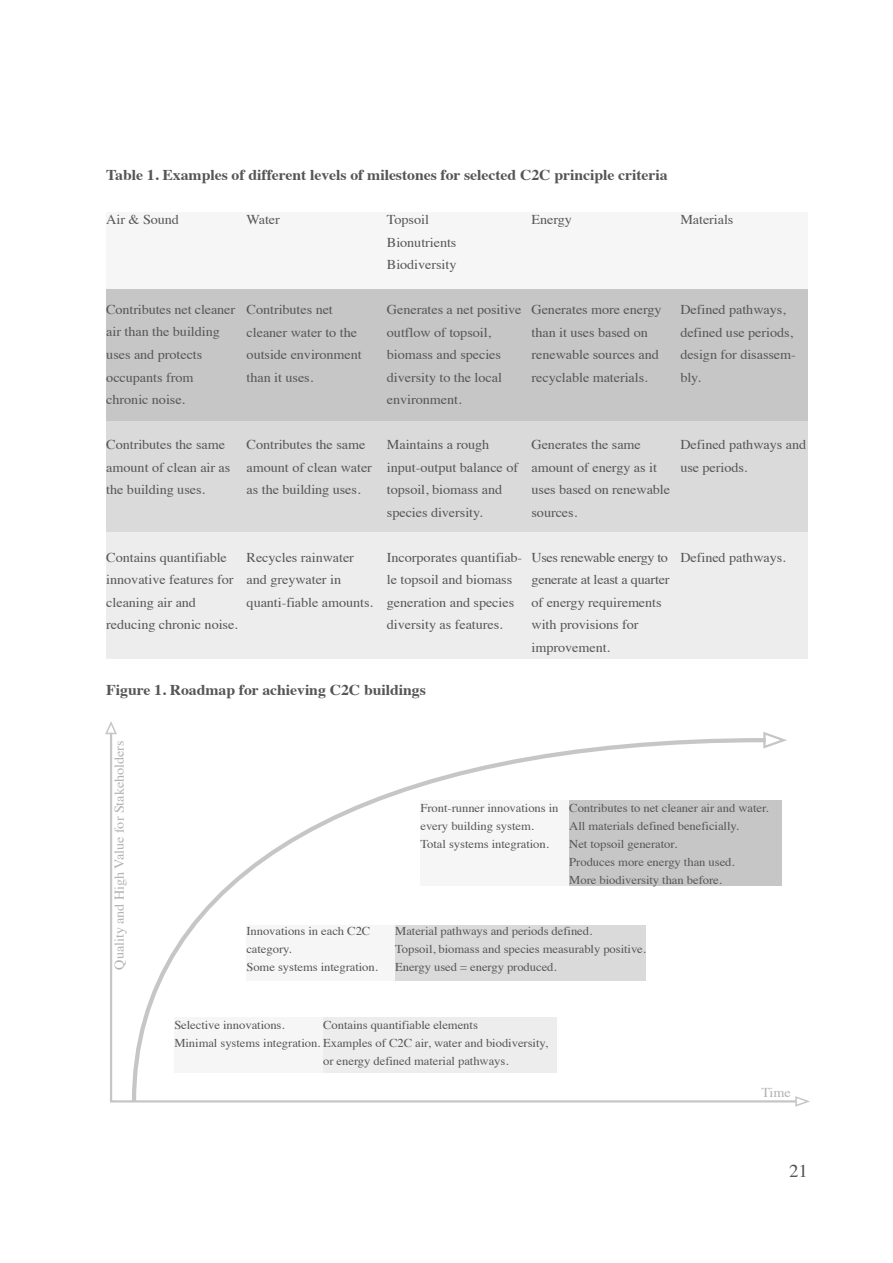
<style>
.page{position:relative;width:893px;height:1263px;background:#fff}
.page>*{position:absolute;margin:0;border:0;box-sizing:border-box;transform-origin:0 0}
.t1{font:18px "Times";color:#565655;scale:1.05 1}
.t2{font:700 15px "Times";letter-spacing:-.005em;color:#565655;scale:1.05 1}
.t3{font:13.5px/22.5px "Times";letter-spacing:-.005em;color:#565655;scale:1.05 1}
.t4{font:13.5px "Times";letter-spacing:-.005em;color:#b3b2b2;scale:1.05 1}
.t5{font:12px/18px "Times";letter-spacing:-.005em;color:#565655;scale:1.05 1}
</style>
<div class="page">
<div style="left:106px;top:213px;width:702px;height:76px;background:#f6f6f6"></div>
<div style="left:106px;top:531px;width:702px;height:128px;background:#ededed"></div>
<div style="left:106px;top:421px;width:702px;height:110px;background:#dadada"></div>
<div style="left:106px;top:289px;width:702px;height:132px;background:#c6c6c6"></div>
<svg style="left:795px;top:1097px;width:15px;height:10px"></svg>
<svg style="left:105px;top:721px;width:10px;height:14px"></svg>
<svg style="left:109px;top:730px;width:690px;height:374px"></svg>
<svg style="left:762px;top:730px;width:28px;height:20px"></svg>
<svg style="left:130px;top:736px;width:640px;height:368px"></svg>
<div style="left:420px;top:800px;width:149px;height:85px;background:#f6f6f6"></div>
<div style="left:569px;top:800px;width:213px;height:85px;background:#c6c6c6"></div>
<div style="left:174px;top:1017px;width:149px;height:55px;background:#f6f6f6"></div>
<div style="left:323px;top:1017px;width:234px;height:55px;background:#ededed"></div>
<div style="left:246px;top:925px;width:149px;height:55px;background:#f6f6f6"></div>
<div style="left:395px;top:925px;width:251px;height:55px;background:#dadada"></div>
<p class="t2" style="left:106px;top:161px;width:536px">Table 1. Examples of different levels of milestones for selected C2C principle criteria</p>
<p class="t3" style="left:106px;top:207px;width:71px">Air &amp; Sound</p>
<p class="t3" style="left:247px;top:207px;width:33px">Water</p>
<p class="t3" style="left:106px;top:297px;width:124px">Contributes net cleaner air than the building uses and protects occupants from chronic noise.</p>
<p class="t3" style="left:106px;top:432px;width:120px">Contributes the same amount of clean air as the building uses.</p>
<p class="t3" style="left:247px;top:297px;width:111px">Contributes net cleaner water to the outside environment than it uses.</p>
<p class="t3" style="left:247px;top:432px;width:121px">Contributes the same amount of clean water as the building uses.</p>
<p class="t3" style="left:106px;top:545px;width:127px">Contains quantifiable innovative features for cleaning air and reducing chronic noise.</p>
<p class="t3" style="left:247px;top:545px;width:122px">Recycles rainwater and greywater in quanti-fiable amounts.</p>
<p class="t3" style="left:387px;top:207px;width:68px">Topsoil<br>Bionutrients<br>Biodiversity</p>
<p class="t3" style="left:387px;top:297px;width:130px">Generates a net positive outflow of topsoil, biomass and species diversity to the local environment.</p>
<p class="t3" style="left:387px;top:432px;width:126px">Maintains a rough input-output balance of topsoil, biomass and species diversity.</p>
<p class="t3" style="left:387px;top:545px;width:130px">Incorporates quantifiab&shy;le topsoil and biomass generation and species diversity as features.</p>
<p class="t3" style="left:531px;top:207px;width:40px">Energy</p>
<p class="t3" style="left:531px;top:297px;width:126px">Generates more energy than it uses based on renewable sources and recyclable materials.</p>
<p class="t3" style="left:531px;top:432px;width:134px">Generates the same amount of energy as it uses based on renewable sources.</p>
<p class="t3" style="left:531px;top:545px;width:133px">Uses renewable energy to generate at least a quarter of energy requirements with provisions for improvement.</p>
<p class="t3" style="left:680px;top:207px;width:52px">Materials</p>
<p class="t3" style="left:680px;top:297px;width:112px">Defined pathways, defined use periods, design for disassem&shy;bly.</p>
<p class="t3" style="left:680px;top:432px;width:121px">Defined pathways and use periods.</p>
<p class="t3" style="left:680px;top:545px;width:102px">Defined pathways.</p>
<p class="t2" style="left:106px;top:675px;width:306px">Figure 1. Roadmap for achieving C2C buildings</p>
<p class="t4" style="left:107px;top:969px;width:219px;rotate:-90deg">Quality and High Value for Stakeholders</p>
<p class="t5" style="left:420px;top:798px;width:133px">Front-runner innovations in every building system.<br>Total systems integration.</p>
<p class="t5" style="left:569px;top:798px;width:191px">Contributes to net cleaner air and water.<br>All materials defined beneficially.<br>Net topsoil generator.<br>Produces more energy than used.<br>More biodiversity than before.</p>
<p class="t5" style="left:246px;top:921px;width:127px">Innovations in each C2C category.<br>Some systems integration.</p>
<p class="t5" style="left:395px;top:921px;width:240px">Material pathways and periods defined.<br>Topsoil, biomass and species measurably positive.<br>Energy used = energy produced.</p>
<p class="t5" style="left:174px;top:1015px;width:357px">Selective innovations.<br>Minimal systems integration. Examples of C2C air, water and biodiversity,</p>
<p class="t5" style="left:323px;top:1015px;width:149px">Contains quantifiable elements</p>
<p class="t5" style="left:323px;top:1051px;width:178px">or energy defined material pathways.</p>
<p class="t4" style="left:761px;top:1080px;width:29px">Time</p>
<h1 class="t1" style="left:789px;top:1154px;width:19px">21</h1>
</div>
